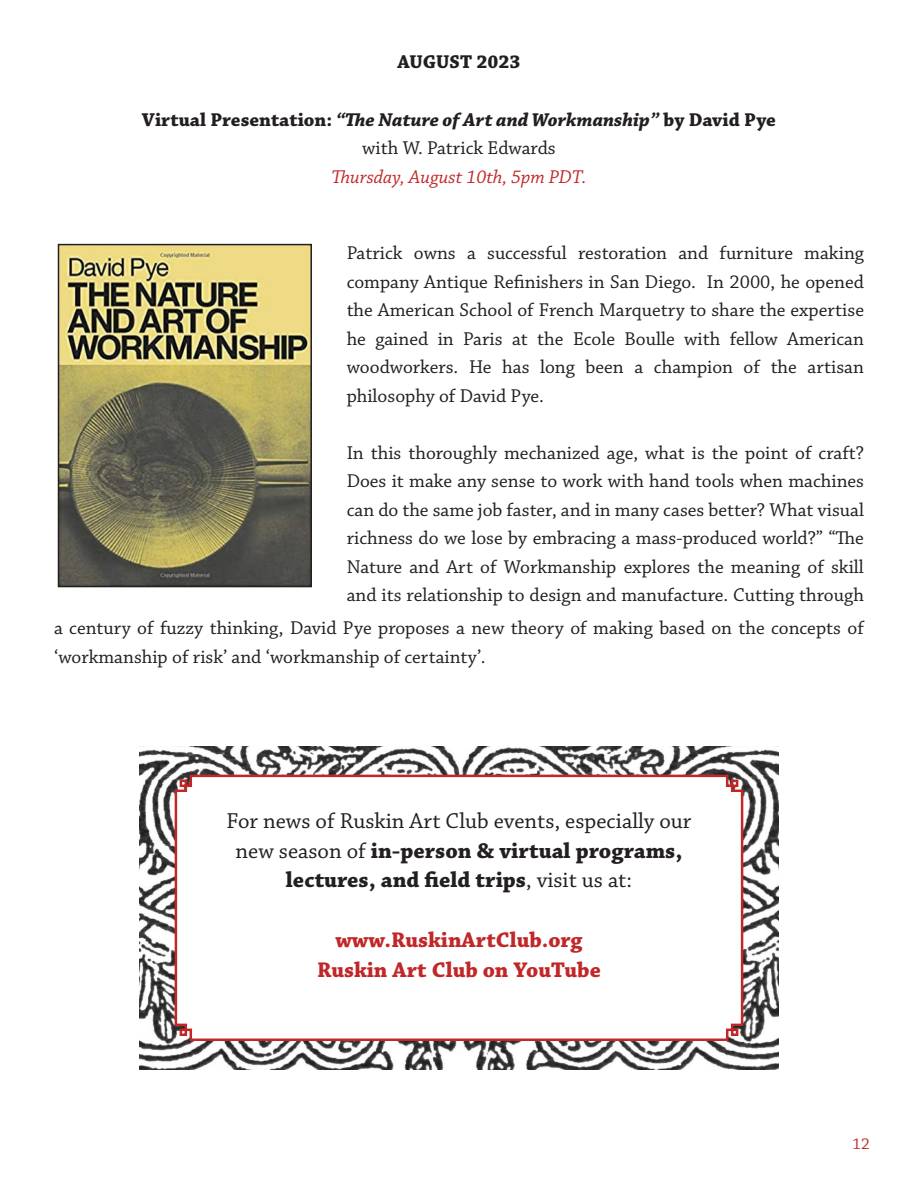
<style>
.page{position:relative;width:918px;height:1182px;background:#fff}
.page>*{position:absolute;margin:0;border:0;box-sizing:border-box;transform-origin:0 0}
.t1{font:22.65px/29.8px "Chaparral Pro";color:#231f20;text-align:center}
.t2{font:700 22.35px "Chaparral Pro";color:#c12728}
.t3{font:19.5px/28.5px "Chaparral Pro";color:#231f20;text-align:justify}
.t4{font:700 19.5px "Chaparral Pro";color:#231f20}
.t5{font:italic 19.5px "Chaparral Pro";color:#c12728}
.t6{font:16.5px "Chaparral Pro";color:#c12728}
.s1{font-style:italic}
.s2{font-weight:700}
</style>
<div class="page">
<img style="left:61px;top:247px;width:248px;height:337px">
<div style="left:58px;top:244px;width:254px;height:343px;border:2px solid #231f20"></div>
<img style="left:140px;top:746px;width:638px;height:323px">
<svg style="left:173px;top:773px;width:572px;height:269px"></svg>
<p class="t4" style="left:398px;top:51px;width:124px">AUGUST 2023</p>
<p class="t4" style="left:142px;top:108px;width:636px">Virtual Presentation: <span class="s1">“The Nature of Art and Workmanship”</span> by David Pye</p>
<p class="t3" style="left:362px;top:134px;width:195px">with W. Patrick Edwards</p>
<p class="t5" style="left:331px;top:166px;width:257px">Thursday, August 10th, 5pm PDT.</p>
<p class="t3" style="left:347px;top:239px;width:519px">Patrick owns a successful restoration and furniture making company Antique Refinishers in San Diego. In 2000, he opened the American School of French Marquetry to share the expertise he gained in Paris at the Ecole Boulle with fellow American woodworkers. He has long been a champion of the artisan philosophy of David Pye.</p>
<p class="t3" style="left:347px;top:439px;width:519px">In this thoroughly mechanized age, what is the point of craft?<br>Does it make any sense to work with hand tools when machines can do the same job faster, and in many cases better? What visual richness do we lose by embracing a mass-produced world?” “The Nature and Art of Workmanship explores the meaning of skill and its relationship to design and manufacture. Cutting through</p>
<p class="t3" style="left:54px;top:614px;width:811px">a century of fuzzy thinking, David Pye proposes a new theory of making based on the concepts of ‘workmanship of risk’ and ‘workmanship of certainty’.</p>
<p class="t1" style="left:227px;top:806px;width:466px">For news of Ruskin Art Club events, especially our new season of <span class="s2">in-person &amp; virtual programs, lectures, and field trips</span>, visit us at:</p>
<p class="t2" style="left:335px;top:926px;width:249px">www.RuskinArtClub.org</p>
<p class="t2" style="left:317px;top:956px;width:285px">Ruskin Art Club on YouTube</p>
<p class="t6" style="left:852px;top:1134px;width:19px">12</p>
</div>
